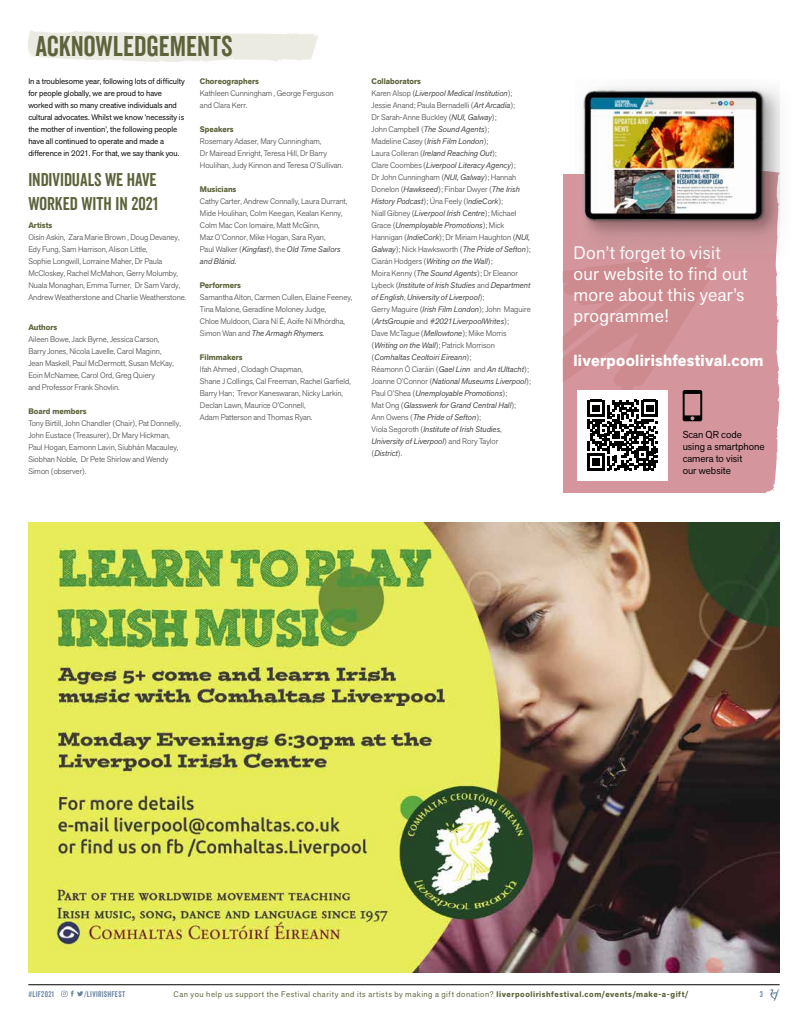
<style>
.page{position:relative;width:808px;height:1029px;background:#fff}
.page>*{position:absolute;margin:0;border:0;box-sizing:border-box;transform-origin:0 0}
.t1{font:27.8px "Veneer Clean";color:#5d633a}
.t2{font:18px/21px "Akzid Grtsk Next";letter-spacing:.02em;color:#fff}
.t3{font:18px/24px "Veneer Clean";color:#5d633a}
.t4{font:700 16px "Akzid Grtsk Next";letter-spacing:.02em;color:#fff}
.t5{font:10px/12px "Akzid Grtsk Next";color:#000}
.t6{font:300 8px/12px "Akzid Grtsk Next";color:#404040}
.t7{font:italic 8px/12px "Akzid Grtsk Next";color:#404040}
.t8{font:8px/12px "Akzid Grtsk Next";color:#000}
.t9{font:8px "Akzid Grtsk Next";letter-spacing:.065em;color:#5d633a}
.t10{font:700 8px "Akzid Grtsk Next";color:#5d633a}
.t11{font:8px "Veneer Clean";letter-spacing:.04em;color:#6683a2}
.s1{font-weight:400;font-style:italic}
.s2{font-weight:700;font-style:normal;color:#5d633a}
.s3{font-weight:300;font-style:normal}
.s4{font-weight:700}
</style>
<div class="page">
<svg style="left:61px;top:991px;width:22px;height:6px"></svg>
<svg style="left:769px;top:988px;width:11px;height:13px"></svg>
<hr style="left:28px;top:985px;width:752px;height:1px;background:#000">
<svg style="left:28px;top:30px;width:290px;height:32px"></svg>
<img style="left:28px;top:523px;width:752px;height:449px">
<div style="left:563px;top:174px;width:202px;height:318px;background:#d4969c"></div>
<svg style="left:563px;top:269px;width:152px;height:196px"></svg>
<svg style="left:747px;top:269px;width:33px;height:224px"></svg>
<div style="left:578px;top:390px;width:90px;height:90px;background:#fff"></div>
<svg style="left:588px;top:400px;width:70px;height:70px"></svg>
<svg style="left:683px;top:390px;width:19px;height:31px"></svg>
<div style="left:574px;top:79px;width:223px;height:190px;background:#000;opacity:.2"></div>
<img style="left:575px;top:80px;width:205px;height:172px">
<h1 class="t1" style="left:35px;top:30px;width:199px">ACKNOWLEDGEMENTS</h1>
<p class="t8" style="left:28px;top:75px;width:158px">In a troublesome year, following lots of difficulty for people globally, we are proud to have worked with so many creative individuals and cultural advocates. Whilst we know ‘necessity is the mother of invention’, the following people have all continued to operate and made a difference in 2021. For that, we say thank you.</p>
<h2 class="t3" style="left:28px;top:167px;width:131px">INDIVIDUALS WE HAVE<br>WORKED WITH IN 2021</h2>
<p class="t10" style="left:28px;top:220px;width:25px">Artists</p>
<p class="t6" style="left:28px;top:231px;width:160px">Oisín Askin, Zara Marie Brown , Doug Devaney, Edy Fung, Sam Harrison, Alison Little,<br>Sophie Longwill, Lorraine Maher, Dr Paula McCloskey, Rachel McMahon, Gerry Molumby, Nuala Monaghan, Emma Turner, Dr Sam Vardy, Andrew Weatherstone and Charlie Weatherstone.</p>
<p class="t10" style="left:28px;top:322px;width:30px">Authors</p>
<p class="t6" style="left:28px;top:333px;width:147px">Aileen Bowe, Jack Byrne, Jessica Carson, Barry Jones, Nicola Lavelle, Carol Maginn, Jean Maskell, Paul McDermott, Susan McKay, Eoin McNamee, Carol Ord, Greg Quiery<br>and Professor Frank Shovlin.</p>
<p class="t10" style="left:28px;top:406px;width:60px">Board members</p>
<p class="t6" style="left:28px;top:417px;width:154px">Tony Birtill, John Chandler (Chair), Pat Donnelly, John Eustace (Treasurer), Dr Mary Hickman, Paul Hogan, Eamonn Lavin, Siubhán Macauley, Siobhan Noble, Dr Pete Shirlow and Wendy Simon (observer).</p>
<p class="t10" style="left:200px;top:76px;width:61px">Choreographers</p>
<p class="t6" style="left:200px;top:87px;width:135px">Kathleen Cunningham , George Ferguson and Clara Kerr.</p>
<p class="t10" style="left:200px;top:124px;width:35px">Speakers</p>
<p class="t6" style="left:200px;top:135px;width:145px">Rosemary Adaser, Mary Cunningham,<br>Dr Mairead Enright, Teresa Hill, Dr Barry<br>Houlihan, Judy Kinnon and Teresa O’Sullivan.</p>
<p class="t10" style="left:200px;top:184px;width:38px">Musicians</p>
<p class="t6" style="left:200px;top:195px;width:149px">Cathy Carter, Andrew Connally, Laura Durrant, Mide Houlihan, Colm Keegan, Kealan Kenny, Colm Mac Con Iomaire, Matt McGinn,<br>Maz O’Connor, Mike Hogan, Sara Ryan,<br>Paul Walker (<span class="s1">Kingfast</span>), the <span class="s1">Old Time Sailors and Blánid.</span></p>
<p class="t10" style="left:200px;top:280px;width:42px">Performers</p>
<p class="t6" style="left:200px;top:291px;width:154px">Samantha Alton, Carmen Cullen, Elaine Feeney, Tina Malone, Geradline Moloney Judge,<br>Chloe Muldoon, Ciara Ní É, Aoife Ní Mhórdha, Simon Wan and <span class="s1">The Armagh Rhymers.</span></p>
<p class="t10" style="left:200px;top:352px;width:44px">Filmmakers</p>
<p class="t6" style="left:200px;top:363px;width:152px">Ifah Ahmed , Clodagh Chapman,<br>Shane J Collings, Cal Freeman, Rachel Garfield, Barry Han; Trevor Kaneswaran, Nicky Larkin, Declan Lawn, Maurice O’Connell,<br>Adam Patterson and Thomas Ryan.</p>
<p class="t7" style="left:371px;top:75px;width:161px"><span class="s2">Collaborators<br></span><span class="s3">Karen Alsop (</span>Liverpool Medical Institution<span class="s3">); Jessie Anand; Paula Bernadelli (</span>Art Arcadia<span class="s3">);<br>Dr Sarah-Anne Buckley (</span>NUI, Galway<span class="s3">);<br>John Campbell (</span>The Sound Agents<span class="s3">);<br>Madeline Casey (</span>Irish Film London<span class="s3">);<br>Laura Colleran (</span>Ireland Reaching Out<span class="s3">);<br>Clare Coombes (</span>Liverpool Literacy Agency<span class="s3">);<br>Dr John Cunningham (</span>NUI, Galway<span class="s3">); Hannah Donelon (</span>Hawkseed<span class="s3">); Finbar Dwyer (</span>The Irish History Podcast<span class="s3">); Úna Feely (I</span>ndieCork<span class="s3">);<br>Niall Gibney (</span>Liverpool Irish Centre<span class="s3">); Michael Grace (</span>Unemployable Promotions<span class="s3">); Mick Hannigan (</span>IndieCork<span class="s3">); Dr Miriam Haughton (</span>NUI, Galway<span class="s3">); Nick Hawksworth (</span>The Pride of Sefton<span class="s3">); Ciarán Hodgers (</span>Writing on the Wall<span class="s3">);<br>Moira Kenny (</span>The Sound Agents<span class="s3">); Dr Eleanor Lybeck (</span>Institute of Irish Studies <span class="s3">and</span> Department of English<span class="s3">,</span> University of Liverpool<span class="s3">);<br>Gerry Maguire (</span>Irish Film London<span class="s3">); John Maguire (</span>ArtsGroupie <span class="s3">and</span> #2021LiverpoolWrites<span class="s3">);<br>Dave McTague (</span>Mellowtone<span class="s3">); Mike Morris (</span>Writing on the Wall<span class="s3">); Patrick Morrison (</span>Comhaltas Ceoltoiri Eireann<span class="s3">);<br>Réamonn Ó Ciaráin (</span>Gael Linn <span class="s3">and</span> An tUltacht<span class="s3">); Joanne O’Connor (</span>National Museums Liverpool<span class="s3">); Paul O’Shea (</span>Unemployable Promotions<span class="s3">);<br>Mat Ong (</span>Glasswerk for Grand Central Hall<span class="s3">); Ann Owens (</span>The Pride of Sefton<span class="s3">);<br>Viola Segoroth (</span>Institute of Irish Studies<span class="s3">, </span>University of Liverpool<span class="s3">) and Rory Taylor (</span>District<span class="s3">).</span></p>
<h2 class="t2" style="left:573px;top:242px;width:175px">Don’t forget to visit our website to find out more about this year’s programme!</h2>
<h3 class="t4" style="left:573px;top:350px;width:192px">liverpoolirishfestival.com</h3>
<p class="t5" style="left:683px;top:428px;width:83px">Scan QR code using a smartphone camera to visit<br>our website</p>
<p class="t11" style="left:28px;top:989px;width:27px">#LIF2021</p>
<p class="t11" style="left:85px;top:989px;width:42px">/LIVIRISHFEST</p>
<p class="t9" style="left:173px;top:989px;width:517px">Can you help us support the Festival charity and its artists by making a gift donation? <span class="s4">liverpoolirishfestival.com/events/make-a-gift/</span></p>
<p class="t11" style="left:760px;top:989px;width:5px">3</p>
</div>
